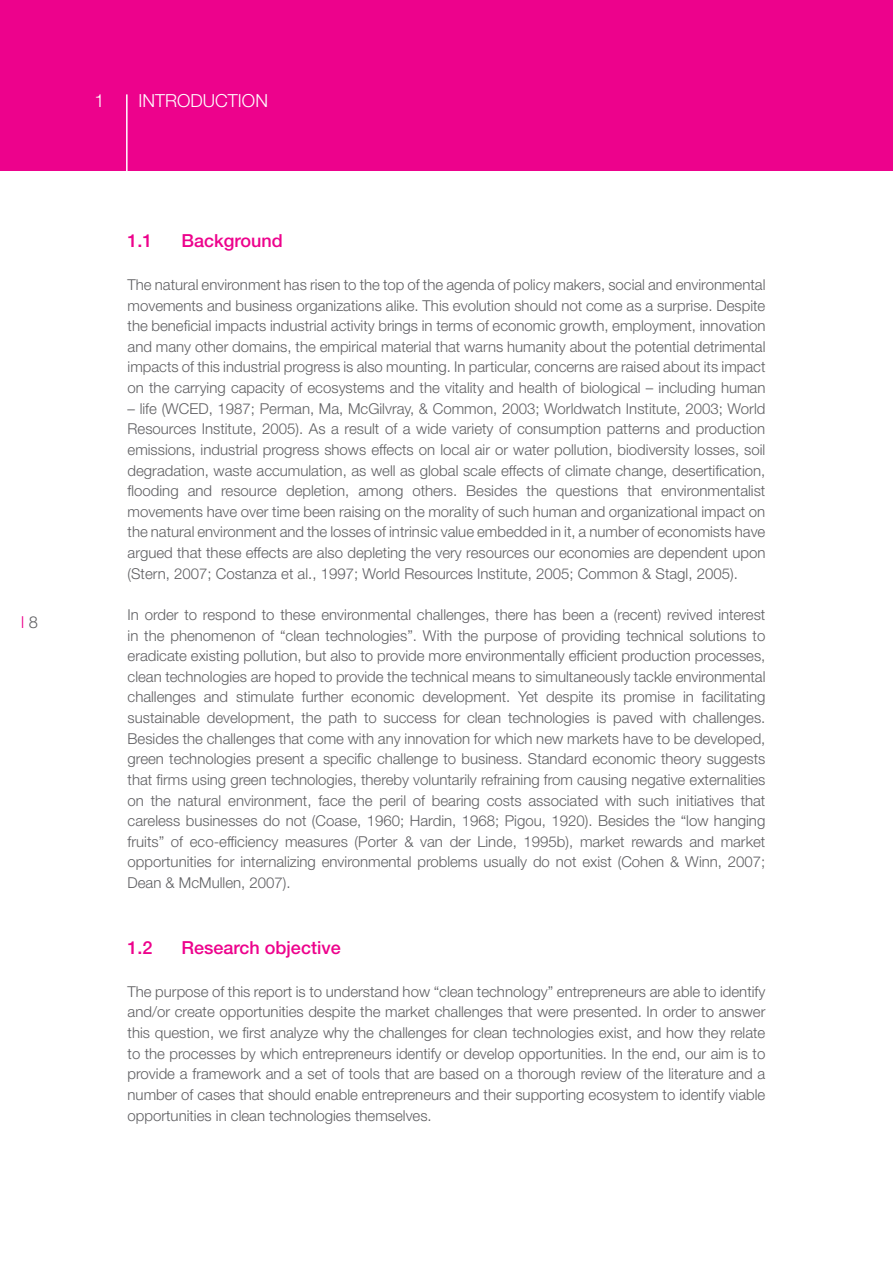
<style>
.page{position:relative;width:893px;height:1263px;background:#fff}
.page>*{position:absolute;margin:0;border:0;box-sizing:border-box;transform-origin:0 0}
.t1{font:500 18px "Helvetica Neue LT Std";color:#ed028c}
.t2{font:300 18px "Helvetica Neue LT Std";color:#fff}
.t3{font:300 16.5px "Helvetica Neue LT Std";color:#ed028c}
.t4{font:300 15px/20.7px "Helvetica Neue LT Std";color:#5f5f62;text-align:justify}
.s1{color:#5f5f62}
</style>
<div class="page">
<div style="left:0;top:0;width:893px;height:170px;background:#ed028c"></div>
<hr style="left:126px;top:94px;width:2px;height:80px;background:#fff">
<p class="t3" style="left:21px;top:612px;width:18px">l <span class="s1">8</span></p>
<p class="t2" style="left:95px;top:90px;width:12px">1</p>
<p class="t2" style="left:139px;top:90px;width:17px">Introd</p>
<p class="t2" style="left:203px;top:90px;width:24px">uction</p>
<p class="t1" style="left:128px;top:230px;width:27px">1.1</p>
<p class="t1" style="left:182px;top:230px;width:103px">Background</p>
<p class="t4" style="left:128px;top:274px;width:639px">The natural environment has risen to the top of the agenda of policy makers, social and environmental movements and business organizations alike. This evolution should not come as a surprise. Despite the beneficial impacts industrial activity brings in terms of economic growth, employment, innovation and many other domains, the empirical material that warns humanity about the potential detrimental impacts of this industrial progress is also mounting. In particular, concerns are raised about its impact on the carrying capacity of ecosystems and the vitality and health of biological – including human</p>
<p class="t4" style="left:128px;top:398px;width:639px">– life (WCED, 1987; Perman, Ma, McGilvray, &amp; Common, 2003; Worldwatch Institute, 2003; World Resources Institute, 2005). As a result of a wide variety of consumption patterns and production emissions, industrial progress shows effects on local air or water pollution, biodiversity losses, soil degradation, waste accumulation, as well as global scale effects of climate change, desertification, flooding and resource depletion, among others. Besides the questions that environmentalist movements have over time been raising on the morality of such human and organizational impact on the natural environment and the losses of intrinsic value embedded in it, a number of economists have argued that these effects are also depleting the very resources our economies are dependent upon (Stern, 2007; Costanza et al., 1997; World Resources Institute, 2005; Common &amp; Stagl, 2005).</p>
<p class="t4" style="left:128px;top:604px;width:639px">In order to respond to these environmental challenges, there has been a (recent) revived interest in the phenomenon of “clean technologies”. With the purpose of providing technical solutions to eradicate existing pollution, but also to provide more environmentally efficient production processes, clean technologies are hoped to provide the technical means to simultaneously tackle environmental challenges and stimulate further economic development. Yet despite its promise in facilitating sustainable development, the path to success for clean technologies is paved with challenges.<br>Besides the challenges that come with any innovation for which new markets have to be developed, green technologies present a specific challenge to business. Standard economic theory suggests that firms using green technologies, thereby voluntarily refraining from causing negative externalities on the natural environment, face the peril of bearing costs associated with such initiatives that careless businesses do not (Coase, 1960; Hardin, 1968; Pigou, 1920). Besides the “low hanging fruits” of eco-efficiency measures (Porter &amp; van der Linde, 1995b), market rewards and market opportunities for internalizing environmental problems usually do not exist (Cohen &amp; Winn, 2007; Dean &amp; McMullen, 2007).</p>
<p class="t1" style="left:128px;top:936px;width:27px">1.2</p>
<p class="t1" style="left:182px;top:936px;width:161px">Research objective</p>
<p class="t4" style="left:128px;top:981px;width:639px">The purpose of this report is to understand how “clean technology” entrepreneurs are able to identify and/or create opportunities despite the market challenges that were presented. In order to answer this question, we first analyze why the challenges for clean technologies exist, and how they relate to the processes by which entrepreneurs identify or develop opportunities. In the end, our aim is to provide a framework and a set of tools that are based on a thorough review of the literature and a number of cases that should enable entrepreneurs and their supporting ecosystem to identify viable opportunities in clean technologies themselves.</p>
</div>
